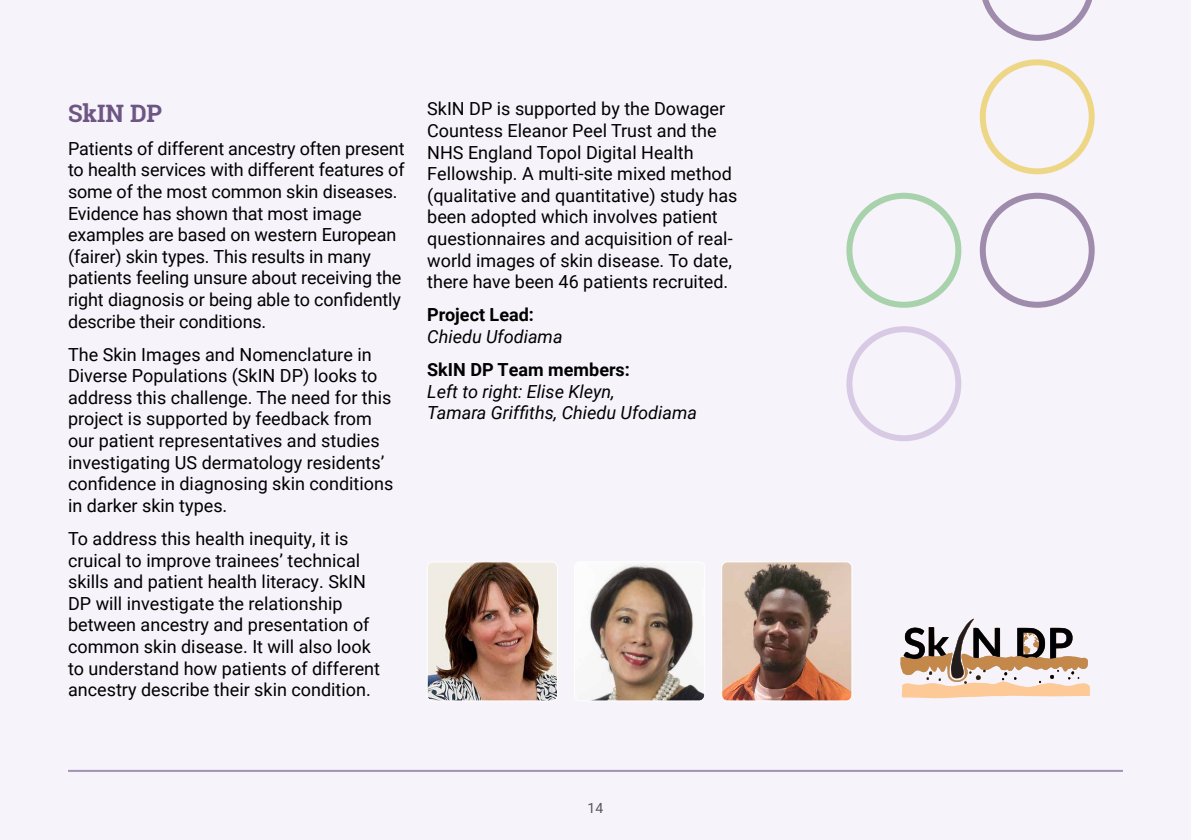
<style>
.page{position:relative;width:1191px;height:840px;background:#fff}
.page>*{position:absolute;margin:0;border:0;box-sizing:border-box;transform-origin:0 0}
.sub-title{font:700 24px "Roboto Slab";color:#6e5684}
.body{font:18px/21.6px "Roboto";color:#000}
.body-2{font:italic 18px/21.6px "Roboto";color:#000}
.t1{font:14px "Roboto";color:#575756}
.s1{font-weight:700;font-style:normal}
</style>
<div class="page">
<div style="left:0;top:0;width:1191px;height:839px;background:#f6f3fa"></div>
<svg style="left:982px;top:0;width:110px;height:41px"></svg>
<svg style="left:979px;top:59px;width:115px;height:115px"></svg>
<svg style="left:979px;top:193px;width:115px;height:114px"></svg>
<svg style="left:846px;top:193px;width:115px;height:114px"></svg>
<svg style="left:846px;top:326px;width:115px;height:115px"></svg>
<img style="left:429px;top:563px;width:127px;height:136px">
<div style="left:427px;top:561px;width:131px;height:140px;border:1px solid #fff;border-radius:6px"></div>
<img style="left:576px;top:563px;width:127px;height:136px">
<div style="left:574px;top:561px;width:131px;height:140px;border:1px solid #fff;border-radius:6px"></div>
<img style="left:723px;top:563px;width:127px;height:136px">
<div style="left:721px;top:561px;width:131px;height:140px;border:1px solid #fff;border-radius:6px"></div>
<svg style="left:900px;top:618px;width:189px;height:80px"></svg>
<hr style="left:68px;top:769px;width:1055px;height:2px;background:#a092b4">
<p class="sub-title" style="left:68px;top:96px;width:96px">SkIN DP</p>
<p class="body" style="left:68px;top:137px;width:338px">Patients of different ancestry often present to health services with different features of some of the most common skin diseases.<br>Evidence has shown that most image examples are based on western European (fairer) skin types. This results in many patients feeling unsure about receiving the right diagnosis or being able to confidently describe their conditions.</p>
<p class="body" style="left:68px;top:342px;width:327px">The Skin Images and Nomenclature in Diverse Populations (SkIN DP) looks to address this challenge. The need for this project is supported by feedback from our patient representatives and studies investigating US dermatology residents’ confidence in diagnosing skin conditions in darker skin types.</p>
<p class="body" style="left:68px;top:526px;width:313px">To address this health inequity, it is cruical to improve trainees’ technical skills and patient health literacy. SkIN DP will investigate the relationship between ancestry and presentation of common skin disease. It will also look to understand how patients of different ancestry describe their skin condition.</p>
<p class="body" style="left:427px;top:97px;width:312px">SkIN DP is supported by the Dowager Countess Eleanor Peel Trust and the NHS England Topol Digital Health Fellowship. A multi-site mixed method (qualitative and quantitative) study has been adopted which involves patient questionnaires and acquisition of real&shy;world images of skin disease. To date, there have been 46 patients recruited.</p>
<p class="body-2" style="left:427px;top:303px;width:137px"><span class="s1">Project Lead:<br></span>Chiedu Ufodiama</p>
<p class="body-2" style="left:427px;top:358px;width:271px"><span class="s1">SkIN DP Team members:<br></span>Left to right: Elise Kleyn,<br>Tamara Griffiths, Chiedu Ufodiama</p>
<p class="t1" style="left:587px;top:798px;width:17px">14</p>
</div>
